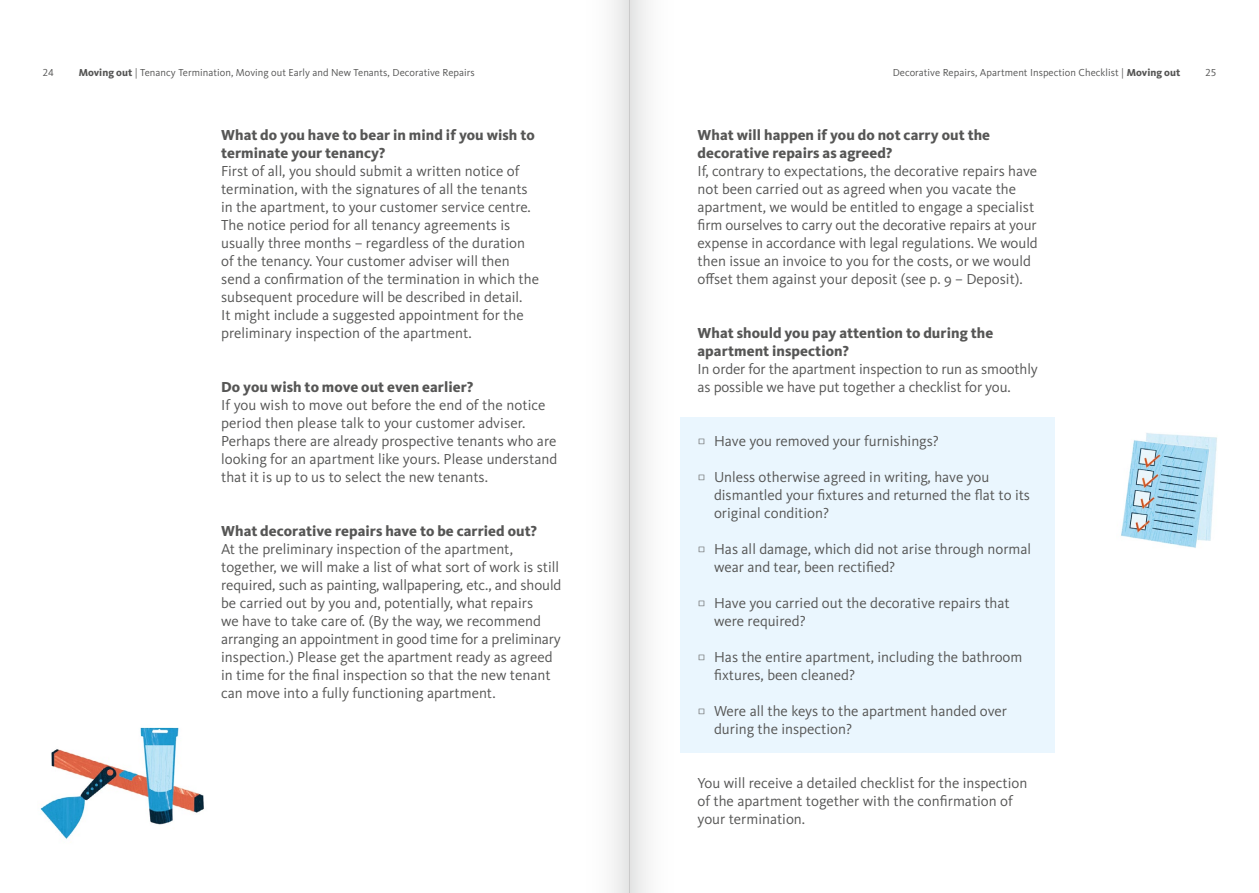
<style>
.page{position:relative;width:1259px;height:893px;background:#fff}
.page>*{position:absolute;margin:0;border:0;box-sizing:border-box;transform-origin:0 0}
.t1{font:15px/18px "Kievit OT";color:#565655}
.t2{font:800 15px/18px "Kievit OT";letter-spacing:.005em;color:#565655}
.t3{font:10.5px "Kievit OT";letter-spacing:.005em;color:#565655}
.s1{font-weight:800}
.s2{font-family:"Lucida Grande"}
</style>
<div class="page">
<div style="left:629px;top:0;width:57px;height:893px;background:linear-gradient(to right,#e9e9e9,#fff)"></div>
<div style="left:573px;top:0;width:56px;height:893px;background:linear-gradient(to right,#fff,#ebecec)"></div>
<div style="left:680px;top:417px;width:374px;height:335px;background:#eaf6fe"></div>
<img style="left:40px;top:727px;width:164px;height:112px">
<img style="left:1121px;top:433px;width:96px;height:115px">
<p class="t3" style="left:79px;top:67px;width:398px"><span class="s1">Moving out</span> | Tenancy Termination, Moving out Early and New Tenants, Decorative Repairs</p>
<p class="t3" style="left:892px;top:67px;width:289px">Decorative Repairs, Apartment Inspection Checklist | <span class="s1">Moving out</span></p>
<p class="t3" style="left:43px;top:67px;width:13px">24</p>
<p class="t3" style="left:1205px;top:67px;width:13px">25</p>
<p class="t2" style="left:221px;top:126px;width:315px">What do you have to bear in mind if you wish to terminate your tenancy?</p>
<p class="t1" style="left:221px;top:162px;width:319px">First of all, you should submit a written notice of termination, with the signatures of all the tenants in the apartment, to your customer service centre.<br>The notice period for all tenancy agreements is usually three months – regardless of the duration of the tenancy. Your customer adviser will then send a confirmation of the termination in which the subsequent procedure will be described in detail.<br>It might include a suggested appointment for the preliminary inspection of the apartment.</p>
<p class="t2" style="left:221px;top:378px;width:254px">Do you wish to move out even earlier?</p>
<p class="t1" style="left:221px;top:396px;width:337px">If you wish to move out before the end of the notice period then please talk to your customer adviser.<br>Perhaps there are already prospective tenants who are looking for an apartment like yours. Please understand that it is up to us to select the new tenants.</p>
<p class="t2" style="left:221px;top:522px;width:317px">What decorative repairs have to be carried out?</p>
<p class="t1" style="left:221px;top:540px;width:342px">At the preliminary inspection of the apartment, together, we will make a list of what sort of work is still required, such as painting, wallpapering, etc., and should be carried out by you and, potentially, what repairs<br>we have to take care of. (By the way, we recommend arranging an appointment in good time for a preliminary inspection.) Please get the apartment ready as agreed in time for the final inspection so that the new tenant can move into a fully functioning apartment.</p>
<p class="t2" style="left:697px;top:126px;width:294px">What will happen if you do not carry out the decorative repairs as agreed?</p>
<p class="t1" style="left:697px;top:162px;width:342px">If, contrary to expectations, the decorative repairs have not been carried out as agreed when you vacate the apartment, we would be entitled to engage a specialist firm ourselves to carry out the decorative repairs at your expense in accordance with legal regulations. We would then issue an invoice to you for the costs, or we would offset them against your deposit (see p. 9 – Deposit).</p>
<p class="t2" style="left:697px;top:324px;width:297px">What should you pay attention to during the apartment inspection?</p>
<p class="t1" style="left:697px;top:360px;width:342px">In order for the apartment inspection to run as smoothly as possible we have put together a checklist for you.</p>
<p class="t1" style="left:697px;top:432px;width:243px"><span class="s2">□</span> Have you removed your furnishings?</p>
<p class="t1" style="left:714px;top:468px;width:317px;text-indent:-16px"><span class="s2">□</span> Unless otherwise agreed in writing, have you dismantled your fixtures and returned the flat to its original condition?</p>
<p class="t1" style="left:714px;top:540px;width:319px;text-indent:-16px"><span class="s2">□</span> Has all damage, which did not arise through normal wear and tear, been rectified?</p>
<p class="t1" style="left:714px;top:594px;width:297px;text-indent:-16px"><span class="s2">□</span> Have you carried out the decorative repairs that were required?</p>
<p class="t1" style="left:714px;top:648px;width:310px;text-indent:-16px"><span class="s2">□</span> Has the entire apartment, including the bathroom fixtures, been cleaned?</p>
<p class="t1" style="left:714px;top:702px;width:294px;text-indent:-16px"><span class="s2">□</span> Were all the keys to the apartment handed over during the inspection?</p>
<p class="t1" style="left:697px;top:774px;width:331px">You will receive a detailed checklist for the inspection of the apartment together with the confirmation of your termination.</p>
</div>
